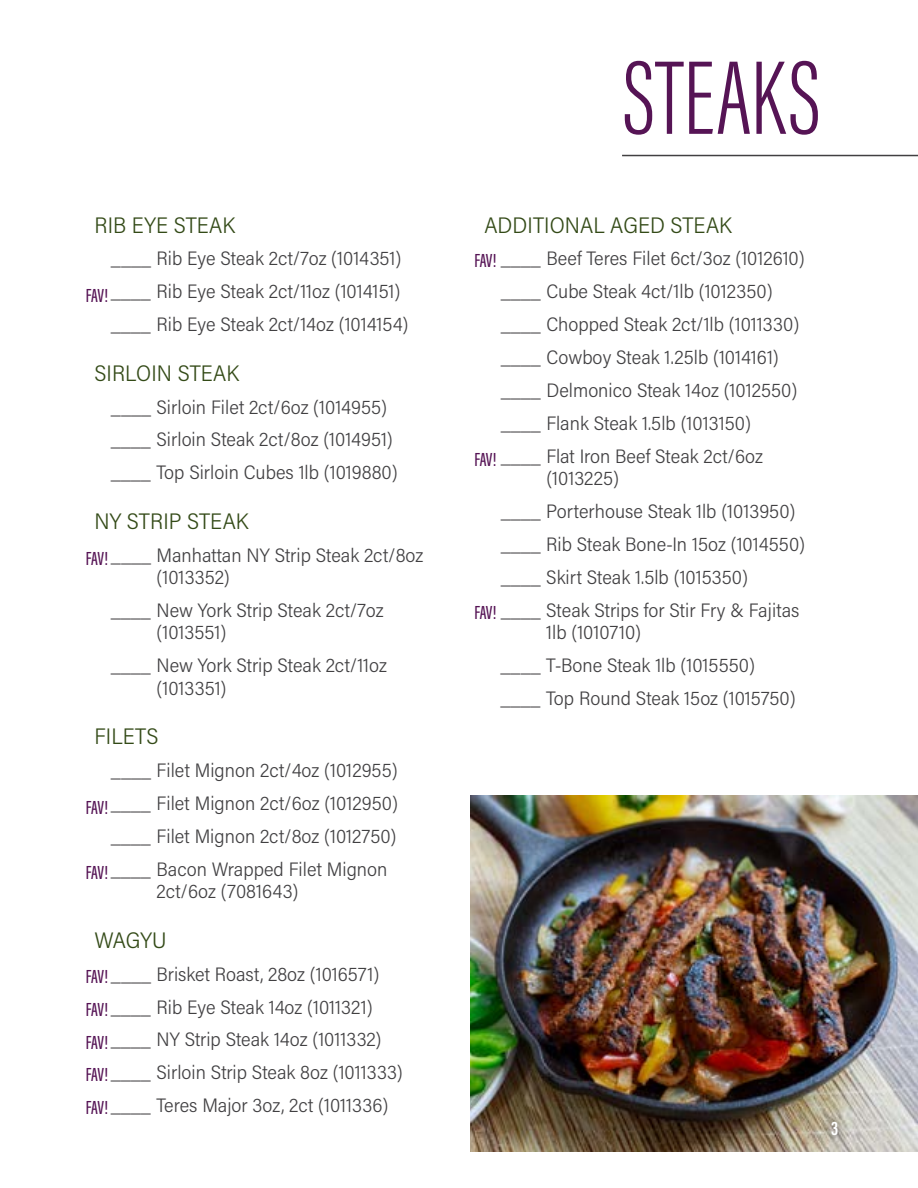
<style>
.page{position:relative;width:918px;height:1188px;background:#fff}
.page>*{position:absolute;margin:0;border:0;box-sizing:border-box;transform-origin:0 0}
.t1{font:300 108px "Acumin Pro Extra Cond";letter-spacing:.005em;color:#561455}
.t2{font:300 22.5px "Acumin Pro Semi Cond";letter-spacing:.005em;color:#334a17}
.t3{font:300 19.5px/32.8px "Acumin Pro Semi Cond";color:#414042}
.t4{font:500 19.5px/32.8px "Acumin Pro Extra Cond";letter-spacing:-.025em;color:#561455;text-align:justify}
.t5{font:700 19.5px "Acumin Pro Extra Cond";color:#fff}
.s1{font-family:"Acumin Pro Extra Cond";font-weight:500;color:#561455}
</style>
<div class="page">
<img style="left:471px;top:795px;width:447px;height:356px">
<hr style="left:622px;top:155px;width:296px;height:1px;background:#414042">
<div style="left:820px;top:1110px;width:30px;height:37px;background:#000;opacity:.75"></div>
<p class="t2" style="left:94px;top:209px;width:142px">RIB EYE STEAK</p>
<p class="t3" style="left:111px;top:241px;width:299px">____ Rib Eye Steak 2ct/7oz (1014351) ____ Rib Eye Steak 2ct/11oz (1014151) ____ Rib Eye Steak 2ct/14oz (1014154)</p>
<p class="t2" style="left:94px;top:357px;width:146px">SIRLOIN STEAK</p>
<p class="t3" style="left:111px;top:390px;width:288px">____ Sirloin Filet 2ct/6oz (1014955) ____ Sirloin Steak 2ct/8oz (1014951) ____ Top Sirloin Cubes 1lb (1019880)</p>
<p class="t2" style="left:94px;top:505px;width:156px">NY STRIP STEAK</p>
<p class="t3" style="left:157px;top:543px;width:268px;line-height:22.5px;text-indent:-46px">____ Manhattan NY Strip Steak 2ct/8oz (1013352)</p>
<p class="t3" style="left:157px;top:598px;width:228px;line-height:22.5px;text-indent:-46px">____ New York Strip Steak 2ct/7oz (1013551)</p>
<p class="t3" style="left:157px;top:654px;width:232px;line-height:22.5px;text-indent:-46px">____ New York Strip Steak 2ct/11oz (1013351)</p>
<p class="t2" style="left:94px;top:721px;width:65px">FILETS</p>
<p class="t3" style="left:111px;top:753px;width:289px;text-align:justify">____ Filet Mignon 2ct/4oz (1012955) ____ Filet Mignon 2ct/6oz (1012950) ____ Filet Mignon 2ct/8oz (1012750) ____ Bacon Wrapped Filet Mignon</p>
<p class="t3" style="left:157px;top:874px;width:144px">2ct/6oz (7081643)</p>
<p class="t2" style="left:94px;top:924px;width:73px">WAGYU</p>
<p class="t3" style="left:111px;top:957px;width:294px">____ Brisket Roast, 28oz (1016571) ____ Rib Eye Steak 14oz (1011321) ____ NY Strip Steak 14oz (1011332) ____ Sirloin Strip Steak 8oz (1011333) ____ Teres Major 3oz, 2ct (1011336)</p>
<p class="t4" style="left:86px;top:279px;width:24px">FAV!</p>
<p class="t4" style="left:86px;top:541px;width:24px">FAV!</p>
<p class="t4" style="left:86px;top:791px;width:24px">FAV!</p>
<p class="t4" style="left:86px;top:856px;width:24px">FAV!</p>
<p class="t4" style="left:86px;top:960px;width:24px">FAV!</p>
<p class="t4" style="left:86px;top:993px;width:24px">FAV!<br>FAV!<br>FAV!</p>
<p class="t4" style="left:86px;top:1091px;width:24px">FAV!</p>
<h1 class="t1" style="left:623px;top:33px;width:199px">STEAKS</h1>
<p class="t2" style="left:484px;top:209px;width:249px">ADDITIONAL AGED STEAK</p>
<p class="t3" style="left:501px;top:241px;width:306px;text-indent:-26px"><span class="s1">FAV!</span> ____ Beef Teres Filet 6ct/3oz (1012610) ____ Cube Steak 4ct/1lb (1012350) ____ Chopped Steak 2ct/1lb (1011330) ____ Cowboy Steak 1.25lb (1014161) ____ Delmonico Steak 14oz (1012550) ____ Flank Steak 1.5lb (1013150)<br>____ Flat Iron Beef Steak 2ct/6oz</p>
<p class="t3" style="left:501px;top:461px;width:306px;text-indent:46px">(1013225)<br>____ Porterhouse Steak 1lb (1013950) ____ Rib Steak Bone-In 15oz (1014550) ____ Skirt Steak 1.5lb (1015350)<br>____ Steak Strips for Stir Fry &amp; Fajitas</p>
<p class="t3" style="left:501px;top:615px;width:297px;text-indent:46px">1lb (1010710)<br>____ T-Bone Steak 1lb (1015550) ____ Top Round Steak 15oz (1015750)</p>
<p class="t4" style="left:474px;top:443px;width:24px">FAV!</p>
<p class="t4" style="left:474px;top:596px;width:24px">FAV!</p>
<p class="t5" style="left:831px;top:1117px;width:9px">3</p>
</div>
